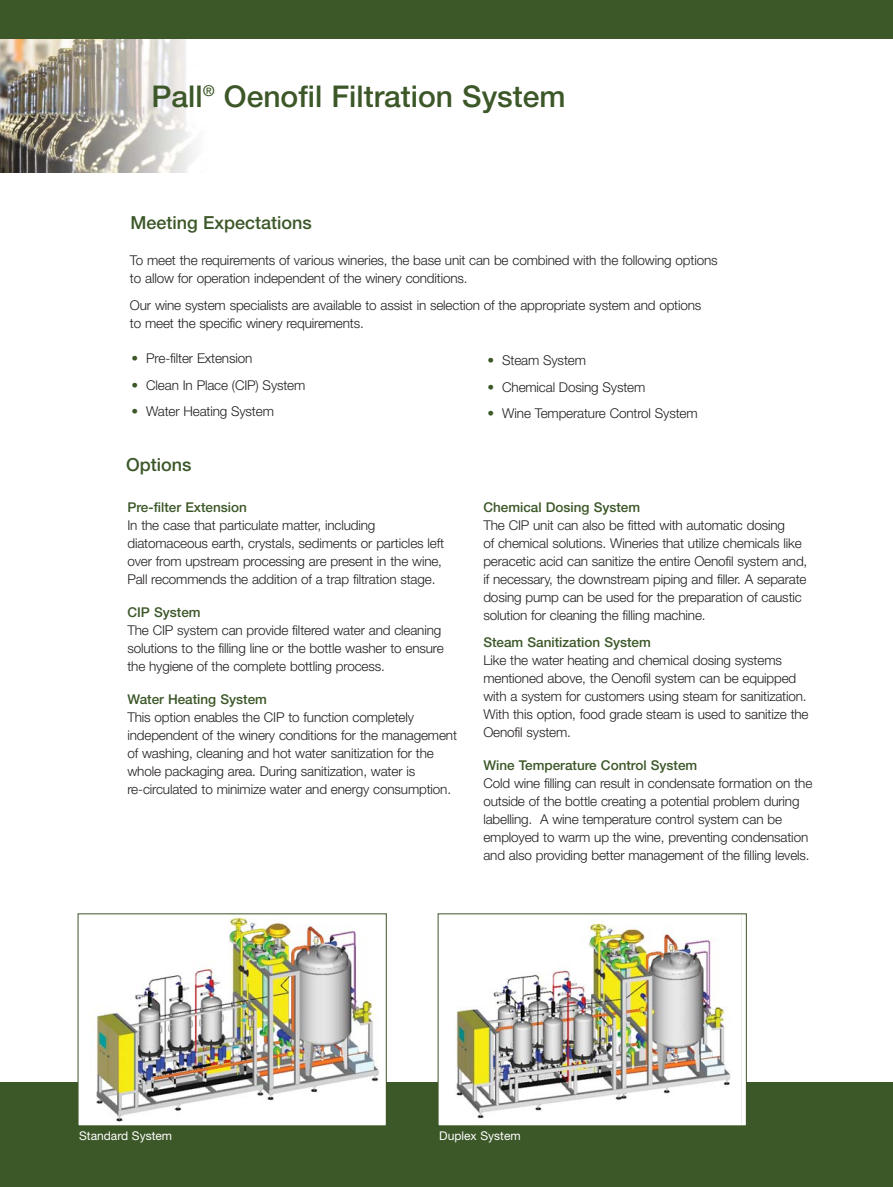
<style>
.page{position:relative;width:893px;height:1187px;background:#fff}
.page>*{position:absolute;margin:0;border:0;box-sizing:border-box;transform-origin:0 0}
.t1{font:500 30px "Helvetica Neue";color:#3c5728}
.t2{font:500 18px "Helvetica Neue";color:#3c5728}
.t3{font:300 13.5px/18px "Helvetica Neue";letter-spacing:-.01em;color:#231f20}
.t4{font:500 13.5px "Helvetica Neue";color:#3c5728}
.t5{font:12px "Helvetica Neue";color:#fff}
.s1{color:#3c5728}
</style>
<div class="page">
<div style="left:0;top:1082px;width:893px;height:104px;background:#3c5728"></div>
<img style="left:0;top:38px;width:345px;height:134px">
<div style="left:0;top:0;width:893px;height:38px;background:#3c5728"></div>
<img style="left:80px;top:915px;width:305px;height:209px">
<div style="left:438px;top:914px;width:308px;height:211px;background:#fff"></div>
<img style="left:456px;top:920px;width:275px;height:199px">
<h1 class="t1" style="left:152px;top:85px;width:416px">Pall<sup>®</sup> Oenofil Filtration System</h1>
<h2 class="t2" style="left:130px;top:216px;width:183px">Meeting Expectations</h2>
<p class="t3" style="left:130px;top:253px;width:589px">To meet the requirements of various wineries, the base unit can be combined with the following options to allow for operation independent of the winery conditions.</p>
<p class="t3" style="left:130px;top:297px;width:573px">Our wine system specialists are available to assist in selection of the appropriate system and options to meet the specific winery requirements.</p>
<p class="t3" style="left:131px;top:350px;width:122px"><span class="s1">•</span> Pre-filter Extension</p>
<p class="t3" style="left:131px;top:377px;width:176px"><span class="s1">•</span> Clean In Place (CIP) System</p>
<p class="t3" style="left:131px;top:403px;width:144px"><span class="s1">•</span> Water Heating System</p>
<h2 class="t2" style="left:126px;top:458px;width:67px">Options</h2>
<p class="t4" style="left:127px;top:502px;width:121px">Pre-filter Extension</p>
<p class="t3" style="left:127px;top:517px;width:318px">In the case that particulate matter, including diatomaceous earth, crystals, sediments or particles left over from upstream processing are present in the wine, Pall recommends the addition of a trap filtration stage.</p>
<p class="t4" style="left:127px;top:607px;width:75px">CIP System</p>
<p class="t3" style="left:127px;top:622px;width:318px">The CIP system can provide filtered water and cleaning solutions to the filling line or the bottle washer to ensure the hygiene of the complete bottling process.</p>
<p class="t4" style="left:127px;top:694px;width:141px">Water Heating System</p>
<p class="t3" style="left:127px;top:709px;width:331px">This option enables the CIP to function completely independent of the winery conditions for the management of washing, cleaning and hot water sanitization for the whole packaging area. During sanitization, water is re-circulated to minimize water and energy consumption.</p>
<p class="t3" style="left:487px;top:353px;width:100px"><span class="s1">•</span> Steam System</p>
<p class="t3" style="left:487px;top:379px;width:159px"><span class="s1">•</span> Chemical Dosing System</p>
<p class="t3" style="left:487px;top:406px;width:212px"><span class="s1">•</span> Wine Temperature Control System</p>
<p class="t4" style="left:483px;top:502px;width:158px">Chemical Dosing System</p>
<p class="t3" style="left:483px;top:517px;width:325px">The CIP unit can also be fitted with automatic dosing<br>of chemical solutions. Wineries that utilize chemicals like peracetic acid can sanitize the entire Oenofil system and, if necessary, the downstream piping and filler. A separate dosing pump can be used for the preparation of caustic solution for cleaning the filling machine.</p>
<p class="t4" style="left:483px;top:637px;width:169px">Steam Sanitization System</p>
<p class="t3" style="left:483px;top:652px;width:327px">Like the water heating and chemical dosing systems mentioned above, the Oenofil system can be equipped with a system for customers using steam for sanitization.<br>With this option, food grade steam is used to sanitize the Oenofil system.</p>
<p class="t4" style="left:483px;top:760px;width:215px">Wine Temperature Control System</p>
<p class="t3" style="left:483px;top:775px;width:330px">Cold wine filling can result in condensate formation on the outside of the bottle creating a potential problem during labelling. A wine temperature control system can be employed to warm up the wine, preventing condensation and also providing better management of the filling levels.</p>
<p class="t5" style="left:79px;top:1131px;width:95px">Standard System</p>
<p class="t5" style="left:439px;top:1131px;width:83px">Duplex System</p>
</div>
